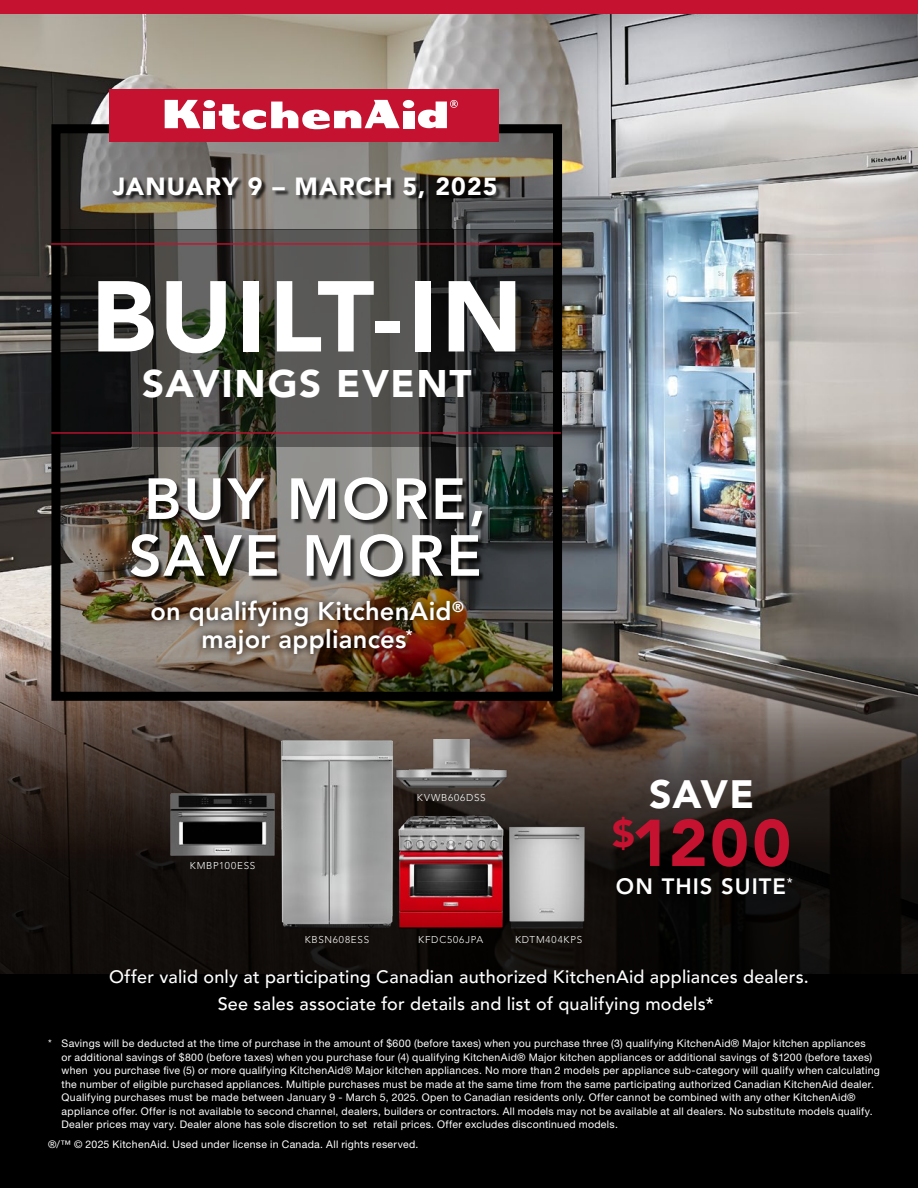
<style>
.page{position:relative;width:918px;height:1188px;background:#000}
.page>*{position:absolute;margin:0;border:0;box-sizing:border-box;transform-origin:0 0}
.t1{font:900 121.35px "Avenir LT Std";letter-spacing:.01em;color:#fff}
.t2{font:900 99.45px "Avenir LT Pro";letter-spacing:.035em;color:#fff}
.t3{font:900 65.4px "Avenir LT Std";color:#c41230}
.t4{font:800 57.45px/56.8px "Avenir LT Pro";letter-spacing:.04em;color:#fff}
.t5{font:800 47.55px "Avenir LT Std";letter-spacing:.01em;color:#fff}
.t6{font:900 39.3px "Avenir LT Std";color:#fff}
.t7{font:900 38.4px "Avenir LT Pro";letter-spacing:.04em;color:#fff}
.t8{font:800 25.5px/27.8px "Avenir LT Pro";letter-spacing:.01em;color:#fff;text-align:center}
.t9{font:900 24.75px "Avenir LT Pro";letter-spacing:.045em;color:#fff}
.t10{font:800 22.05px "Avenir LT Std";letter-spacing:.045em;color:#fff}
.t11{font:500 18px/27px "Avenir LT Pro";letter-spacing:.01em;color:#fff}
.t12{font:10.5px/13.5px "Helvetica Neue LT Pro";letter-spacing:.03em;color:#fff}
.t13{font:300 9.9px "Avenir LT Std";letter-spacing:.075em;color:#fff}
</style>
<div class="page">
<img style="left:0;top:14px;width:918px;height:641px">
<svg style="left:0;top:655px;width:918px;height:319px"></svg>
<div style="left:0;top:0;width:918px;height:14px;background:#c41230"></div>
<img style="left:47px;top:120px;width:520px;height:585px">
<div style="left:109px;top:89px;width:390px;height:53px;background:#c41230"></div>
<div style="left:204px;top:111px;width:11px;height:17px;background:#fff"></div>
<div style="left:204px;top:100px;width:11px;height:8px;background:#fff;border-radius:50%"></div>
<div style="left:403px;top:111px;width:11px;height:17px;background:#fff"></div>
<div style="left:403px;top:100px;width:11px;height:8px;background:#fff;border-radius:50%"></div>
<svg style="left:165px;top:100px;width:35px;height:28px"></svg>
<svg style="left:219px;top:100px;width:181px;height:29px"></svg>
<svg style="left:418px;top:100px;width:40px;height:28px"></svg>
<hr style="left:51px;top:243px;width:510px;height:2px;background:#c41230">
<hr style="left:51px;top:432px;width:510px;height:2px;background:#c41230">
<img style="left:143px;top:593px;width:329px;height:69px">
<img style="left:404px;top:811px;width:105px;height:122px">
<img style="left:507px;top:823px;width:80px;height:107px">
<img style="left:270px;top:729px;width:134px;height:211px">
<img style="left:393px;top:739px;width:116px;height:51px">
<img style="left:168px;top:791px;width:109px;height:67px">
<h3 class="t9" style="left:113px;top:172px;width:386px">JANUARY 9 – MARCH 5, 2025</h3>
<h3 class="t5" style="left:139px;top:168px;width:333px">COOK UP THE</h3>
<h1 class="t1" style="left:38px;top:198px;width:538px">SAVINGS</h1>
<h2 class="t2" style="left:91px;top:257px;width:433px">BUILT-IN</h2>
<h3 class="t7" style="left:142px;top:360px;width:331px">SAVINGS EVENT</h3>
<h3 class="t4" style="left:129px;top:471px;width:359px">BUY MORE,<br>SAVE MORE</h3>
<h3 class="t8" style="left:150px;top:598px;width:315px">on qualifying KitchenAid<sup>® </sup>major appliances<sup>*</sup></h3>
<p class="t13" style="left:190px;top:860px;width:67px">KMBP100ESS</p>
<p class="t13" style="left:417px;top:791px;width:70px">KVWB606DSS</p>
<p class="t13" style="left:305px;top:934px;width:66px">KBSN608ESS</p>
<p class="t13" style="left:418px;top:934px;width:67px">KFDC506JPA</p>
<p class="t13" style="left:515px;top:934px;width:69px">KDTM404KPS</p>
<h3 class="t6" style="left:649px;top:770px;width:107px">SAVE</h3>
<h3 class="t3" style="left:612px;top:804px;width:180px"><sup>$</sup>1200</h3>
<h3 class="t10" style="left:616px;top:874px;width:178px">ON THIS SUITE<sup>*</sup></h3>
<h3 class="t11" style="left:218px;top:964px;width:593px;text-indent:-109px">Offer valid only at participating Canadian authorized KitchenAid appliances dealers.<br>See sales associate for details and list of qualifying models*</h3>
<p class="t12" style="left:62px;top:1036px;width:820px;text-indent:-14px">* Savings will be deducted at the time of purchase in the amount of $600 (before taxes) when you purchase three (3) qualifying KitchenAid® Major kitchen appliances<br>or additional savings of $800 (before taxes) when you purchase four (4) qualifying KitchenAid® Major kitchen appliances or additional savings of $1200 (before taxes) when you purchase five (5) or more qualifying KitchenAid® Major kitchen appliances. No more than 2 models per appliance sub-category will qualify when calculating the number of eligible purchased appliances. Multiple purchases must be made at the same time from the same participating authorized Canadian KitchenAid dealer.<br>Qualifying purchases must be made between January 9 - March 5, 2025. Open to Canadian residents only. Offer cannot be combined with any other KitchenAid® appliance offer. Offer is not available to second channel, dealers, builders or contractors. All models may not be available at all dealers. No substitute models qualify.<br>Dealer prices may vary. Dealer alone has sole discretion to set retail prices. Offer excludes discontinued models.</p>
<p class="t12" style="left:48px;top:1138px;width:372px">®/™ © 2025 KitchenAid. Used under license in Canada. All rights reserved.</p>
</div>
